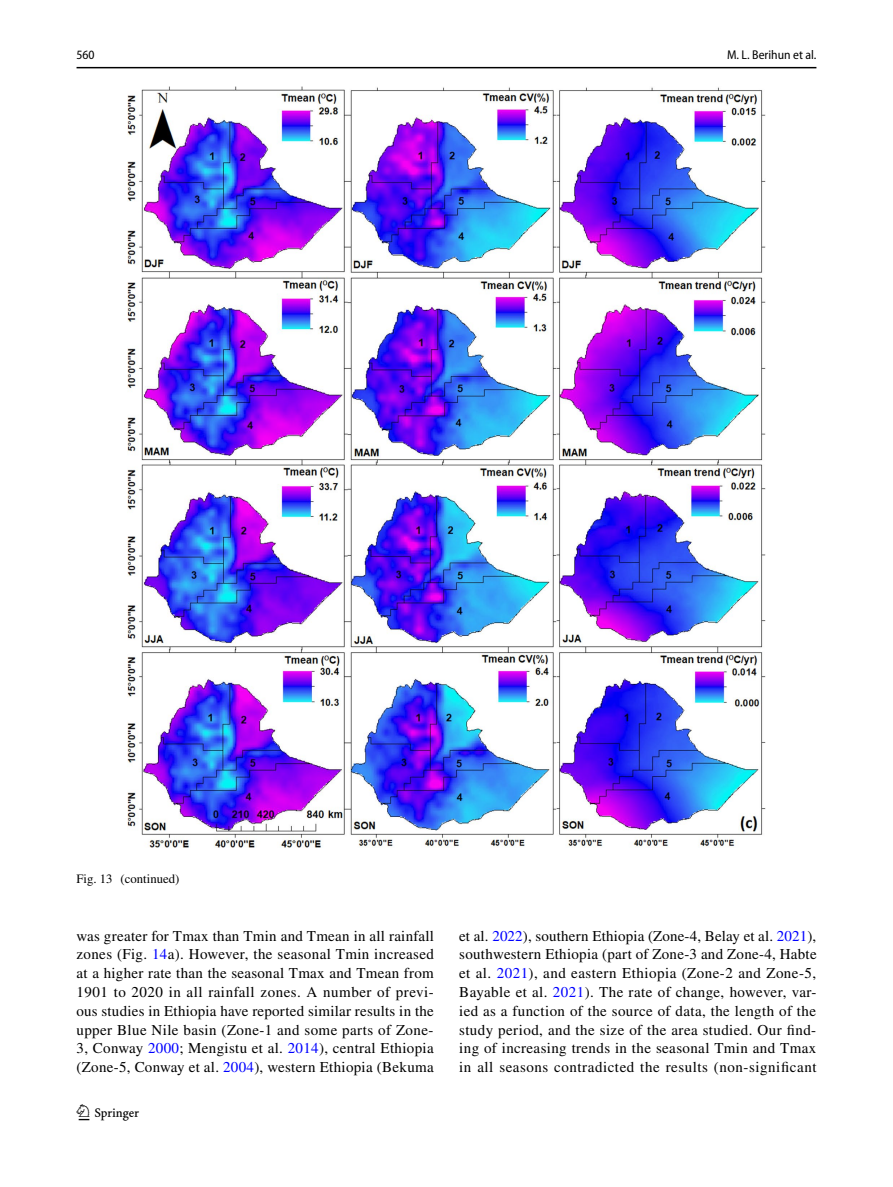
<style>
.page{position:relative;width:893px;height:1187px;background:#fff}
.page>*{position:absolute;margin:0;border:0;box-sizing:border-box;transform-origin:0 0}
.t1{font:22.5px "Springnew Regular 2";color:#000}
.t2{font:15px/18.8px "STIX";letter-spacing:.03em;color:#000;text-align:justify}
.t3{font:semi-condensed 12.75px "Myriad Pro";color:#000}
.t4{font:12.75px "STIX";color:#000}
.s1{color:#00f}
</style>
<div class="page">
<hr style="left:77px;top:67px;width:739px;height:1px;background:#000">
<img style="left:128px;top:87px;width:637px;height:760px">
<p class="t3" style="left:77px;top:48px;width:20px">560</p>
<p class="t3" style="left:727px;top:48px;width:91px">M. L. Berihun et al.</p>
<p class="t4" style="left:77px;top:869px;width:104px">Fig. 13 (continued)</p>
<p class="t2" style="left:77px;top:927px;width:359px">was greater for Tmax than Tmin and Tmean in all rainfall zones (Fig. <span class="s1">14</span>a). However, the seasonal Tmin increased at a higher rate than the seasonal Tmax and Tmean from 1901 to 2020 in all rainfall zones. A number of previ&shy;ous studies in Ethiopia have reported similar results in the upper Blue Nile basin (Zone-1 and some parts of Zone-3, Conway <span class="s1">2000</span>; Mengistu et al. <span class="s1">2014</span>), central Ethiopia (Zone-5, Conway et al. <span class="s1">2004</span>), western Ethiopia (Bekuma</p>
<p class="t2" style="left:459px;top:927px;width:359px">et al. <span class="s1">2022</span>), southern Ethiopia (Zone-4, Belay et al. <span class="s1">2021</span>), southwestern Ethiopia (part of Zone-3 and Zone-4, Habte et al. <span class="s1">2021</span>), and eastern Ethiopia (Zone-2 and Zone-5, Bayable et al. <span class="s1">2021</span>). The rate of change, however, var&shy;ied as a function of the source of data, the length of the study period, and the size of the area studied. Our find&shy;ing of increasing trends in the seasonal Tmin and Tmax in all seasons contradicted the results (non-significant</p>
<h1 class="t1" style="left:79px;top:1104px;width:62px">1 3</h1>
</div>
